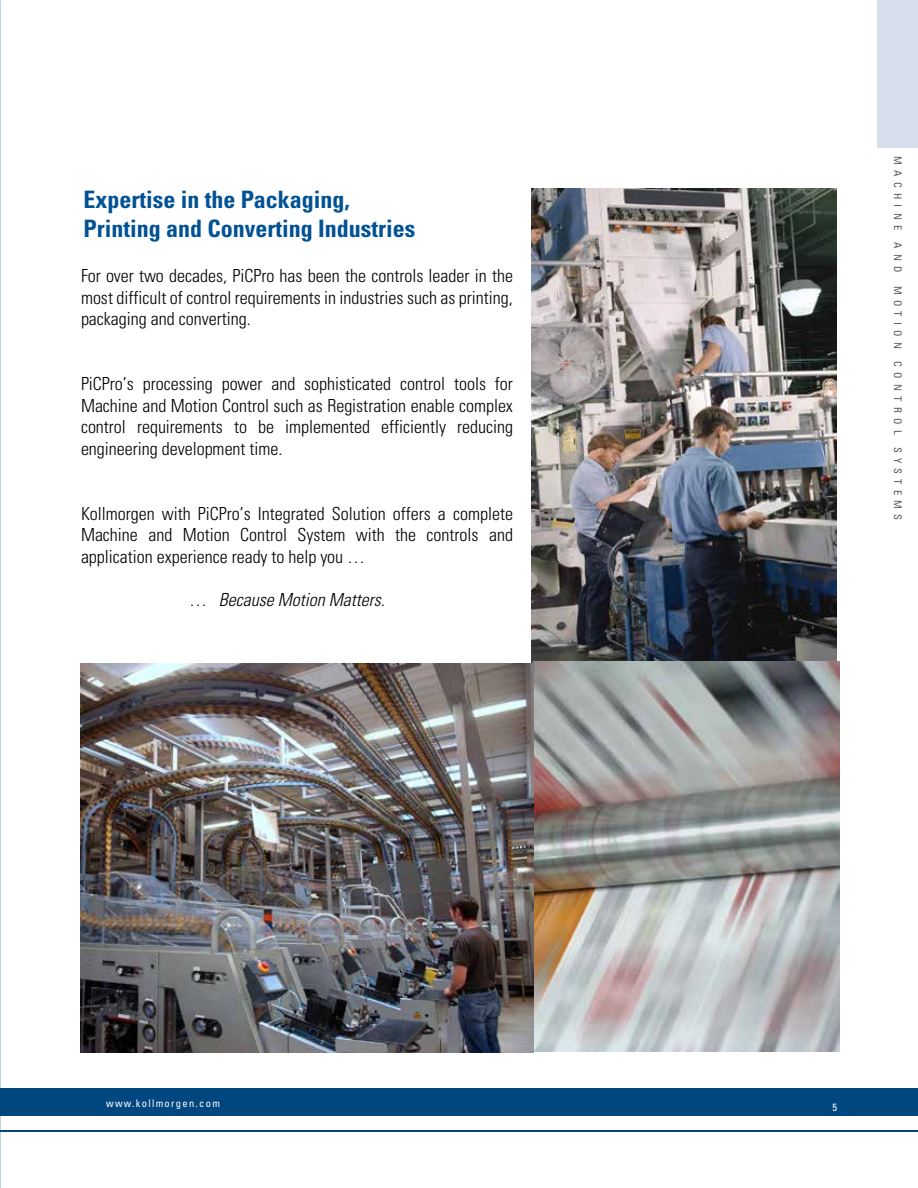
<style>
.page{position:relative;width:918px;height:1188px;background:#fff}
.page>*{position:absolute;margin:0;border:0;box-sizing:border-box;transform-origin:0 0}
.t1{font:700 condensed 24px/28.8px "Univers";color:#005295}
.t2{font:300 condensed 18px/21.6px "Univers";color:#000;text-align:justify}
.t3{font:italic 300 condensed 18px "Univers";color:#000}
.t4{font:condensed 10.5px "Univers";letter-spacing:.5em;color:#58595b}
.t5{font:condensed 10.5px "Univers";letter-spacing:.125em;color:#fff}
.s1{font-style:normal}
</style>
<div class="page">
<div style="left:878px;top:0;width:40px;height:148px;background:#d7ddeb"></div>
<div style="left:0;top:1089px;width:918px;height:27px;background:#00467f"></div>
<hr style="left:0;top:1130px;width:918px;height:2px;background:#00467f">
<img style="left:531px;top:189px;width:306px;height:474px">
<img style="left:534px;top:662px;width:305px;height:389px">
<img style="left:80px;top:663px;width:454px;height:390px">
<h1 class="t1" style="left:84px;top:185px;width:333px">Expertise in the Packaging,<br>Printing and Converting Industries</h1>
<p class="t2" style="left:81px;top:265px;width:434px">For over two decades, PiCPro has been the controls leader in the most difficult of control requirements in industries such as printing, packaging and converting.</p>
<p class="t2" style="left:81px;top:373px;width:434px">PiCPro’s processing power and sophisticated control tools for Machine and Motion Control such as Registration enable complex control requirements to be implemented efficiently reducing engineering development time.</p>
<p class="t2" style="left:81px;top:502px;width:434px">Kollmorgen with PiCPro’s Integrated Solution offers a complete Machine and Motion Control System with the controls and application experience ready to help you …</p>
<p class="t3" style="left:189px;top:589px;width:197px"><span class="s1">…</span> Because Motion Matters.</p>
<p class="t4" style="left:905px;top:156px;width:366px;rotate:90deg">MACHINE AND MOTION CONTROL SYSTEMS</p>
<p class="t5" style="left:106px;top:1097px;width:115px">www.kollmorgen.com</p>
<p class="t5" style="left:832px;top:1101px;width:6px">5</p>
</div>
